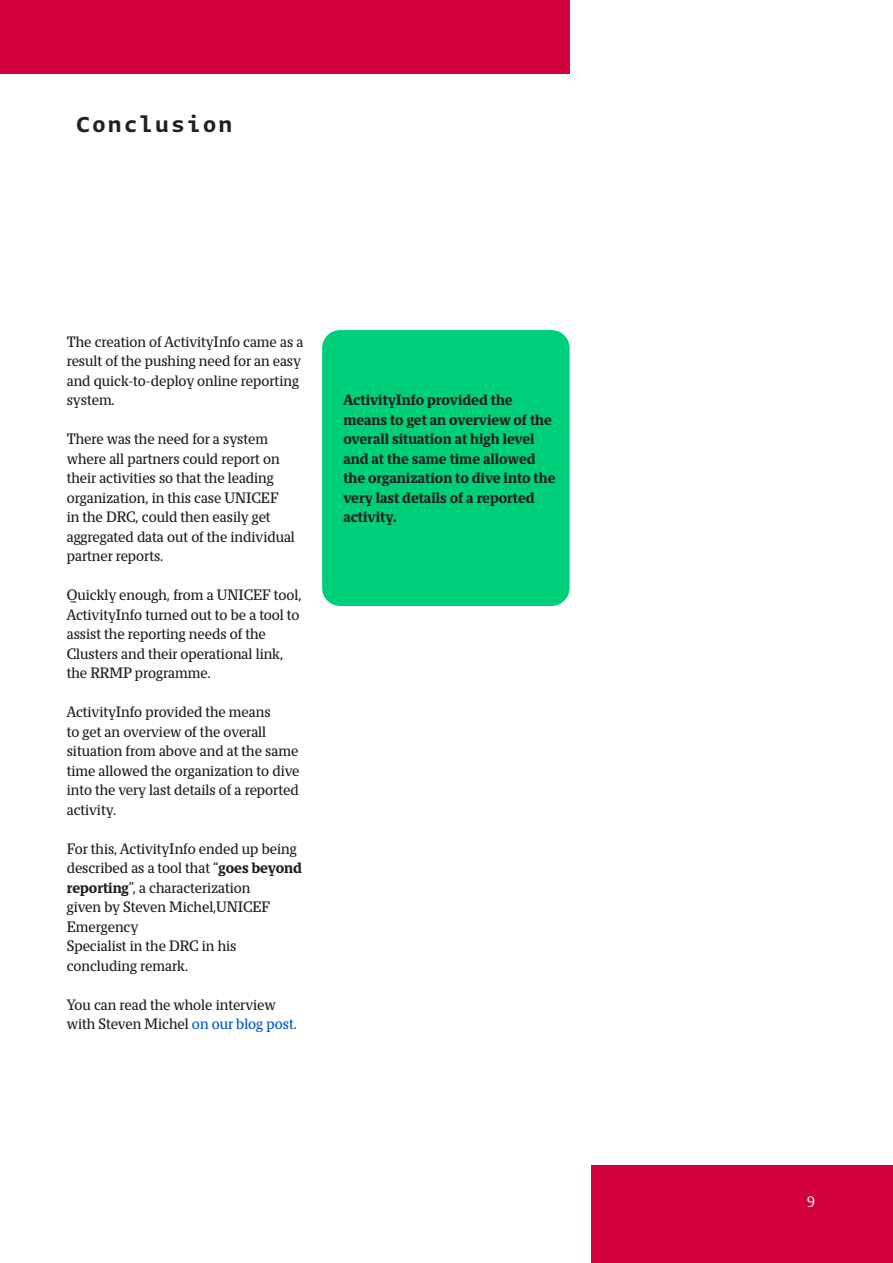
<style>
.page{position:relative;width:893px;height:1263px;background:#fff}
.page>*{position:absolute;margin:0;border:0;box-sizing:border-box;transform-origin:0 0}
.Long_title{font:25.5px "Greta Mono Std Bld";color:#231f20}
.Text_with_3_columns{font:13.5px/19.5px "Tribunal Std";color:#231f20}
.Quote_or_important_f{font:700 13.5px/19.5px "Tribunal Std";color:#231f20}
.t1{font:13.5px "Tribunal Std";color:#fff}
.s1{font-weight:700}
.s2{color:#0056cf}
</style>
<div class="page">
<div style="left:322px;top:330px;width:248px;height:276px;background:#00cf79;border-radius:18px"></div>
<div style="left:0;top:0;width:570px;height:74px;background:#d2003d"></div>
<div style="left:591px;top:1166px;width:302px;height:97px;background:#d2003d"></div>
<p class="Long_title" style="left:75px;top:110px;width:160px">Conclusion</p>
<p class="Text_with_3_columns" style="left:67px;top:332px;width:238px">The creation of ActivityInfo came as a result of the pushing need for an easy</p>
<p class="Text_with_3_columns" style="left:67px;top:371px;width:234px">and quick-to-deploy online reporting system.</p>
<p class="Text_with_3_columns" style="left:67px;top:429px;width:230px">There was the need for a system where all partners could report on their activities so that the leading organization, in this case UNICEF<br>in the DRC, could then easily get aggregated data out of the individual partner reports.</p>
<p class="Text_with_3_columns" style="left:67px;top:585px;width:236px">Quickly enough, from a UNICEF tool,<br>ActivityInfo turned out to be a tool to</p>
<p class="Text_with_3_columns" style="left:67px;top:624px;width:218px">assist the reporting needs of the<br>Clusters and their operational link, the RRMP programme.</p>
<p class="Text_with_3_columns" style="left:67px;top:702px;width:234px">ActivityInfo provided the means<br>to get an overview of the overall situation from above and at the same time allowed the organization to dive into the very last details of a reported activity.</p>
<p class="Text_with_3_columns" style="left:67px;top:839px;width:237px">For this, ActivityInfo ended up being described as a tool that “<span class="s1">goes beyond</span></p>
<p class="Text_with_3_columns" style="left:67px;top:878px;width:205px"><span class="s1">reporting</span>”, a characterization given by Steven Michel,UNICEF<br>Emergency</p>
<p class="Text_with_3_columns" style="left:67px;top:936px;width:171px">Specialist in the DRC in his concluding remark.</p>
<p class="Text_with_3_columns" style="left:67px;top:995px;width:232px">You can read the whole interview with Steven Michel <span class="s2">on our blog post.</span></p>
<p class="Quote_or_important_f" style="left:343px;top:390px;width:213px">ActivityInfo provided the means to get an overview of the overall situation at high level and at the same time allowed the organization to dive into the very last details of a reported activity.</p>
<p class="t1" style="left:807px;top:1190px;width:9px">9</p>
</div>
